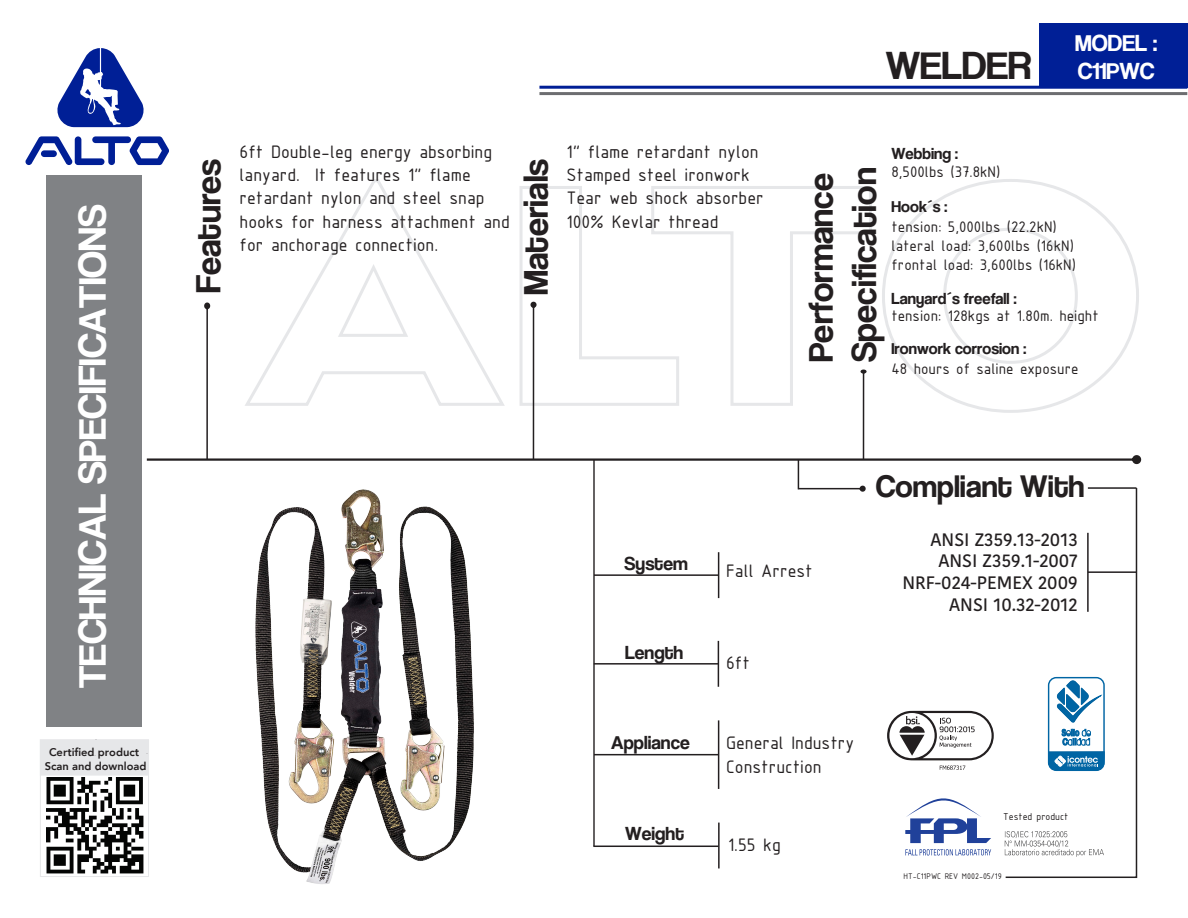
<style>
.page{position:relative;width:1188px;height:918px;background:#fff}
.page>*{position:absolute;margin:0;border:0;box-sizing:border-box;transform-origin:0 0}
.t1{font:40.5px "Coolvetica Rg";color:#231f20}
.t2{font:40.35px "Coolvetica Rg";color:#fff}
.t3{font:36px/43.2px "Coolvetica Rg";color:#231f20}
.t4{font:32.25px "Coolvetica Rg";color:#231f20}
.t5{font:24px/28.8px "Coolvetica Rg";color:#fff}
.t6{font:19.5px/23.4px "ISOCPEUR";color:#231f20}
.t7{font:19.5px "Coolvetica Rg";color:#231f20}
.t8{font:500 18px/21.6px "Kohinoor Bangla";color:#231f20;text-align:right}
.t9{font:16.5px/19.2px "ISOCPEUR";color:#231f20}
.t10{font:16.5px "Coolvetica Rg";color:#231f20}
.t11{font:800 11.1px/14.1px "Avenir";color:#231f20;text-align:center}
.t12{font:10.8px "ISOCPEUR";color:#231f20}
.t13{font:8.85px "ISOCPEUR";color:#231f20}
</style>
<div class="page">
<div style="left:1040px;top:23px;width:148px;height:65px;background:#001f96"></div>
<svg style="left:26px;top:136px;width:143px;height:29px"></svg>
<svg style="left:57px;top:48px;width:87px;height:79px"></svg>
<svg style="left:304px;top:179px;width:835px;height:123px"></svg>
<hr style="left:593px;top:460px;width:2px;height:386px;background:#231f20">
<hr style="left:718px;top:552px;width:1px;height:46px;background:#231f20">
<hr style="left:594px;top:574px;width:125px;height:2px;background:#231f20">
<hr style="left:594px;top:663px;width:124px;height:2px;background:#231f20">
<hr style="left:594px;top:754px;width:125px;height:1px;background:#231f20">
<hr style="left:593px;top:846px;width:126px;height:1px;background:#231f20">
<hr style="left:718px;top:641px;width:1px;height:46px;background:#231f20">
<hr style="left:718px;top:720px;width:1px;height:69px;background:#231f20">
<hr style="left:718px;top:823px;width:2px;height:45px;background:#231f20">
<svg style="left:147px;top:302px;width:994px;height:190px"></svg>
<svg style="left:1004px;top:487px;width:134px;height:391px"></svg>
<hr style="left:539px;top:86px;width:648px;height:3px;background:#001f96">
<hr style="left:539px;top:92px;width:648px;height:3px;background:#6c6d70">
<hr style="left:1087px;top:533px;width:2px;height:79px;background:#231f20">
<hr style="left:1088px;top:571px;width:48px;height:2px;background:#231f20">
<svg style="left:905px;top:849px;width:86px;height:7px"></svg>
<svg style="left:905px;top:798px;width:86px;height:45px"></svg>
<svg style="left:1005px;top:831px;width:99px;height:26px"></svg>
<svg style="left:1057px;top:681px;width:44px;height:41px"></svg>
<svg style="left:1062px;top:729px;width:29px;height:16px"></svg>
<svg style="left:1049px;top:752px;width:55px;height:18px"></svg>
<div style="left:1048px;top:677px;width:57px;height:94px;border:1px solid #0065a4;border-radius:8px"></div>
<svg style="left:887px;top:711px;width:107px;height:59px"></svg>
<div style="left:47px;top:176px;width:95px;height:551px;background:#808285"></div>
<div style="left:40px;top:740px;width:109px;height:137px;border:1px solid #e6e7e9"></div>
<div style="left:40px;top:740px;width:109px;height:35px;background:#e6e7e9"></div>
<img style="left:46px;top:777px;width:97px;height:97px">
<img style="left:225px;top:476px;width:278px;height:408px">
<h2 class="t2" style="left:69px;top:688px;width:485px;rotate:-90deg">TECHNICAL SPECIFICATIONS</h2>
<p class="t11" style="left:45px;top:745px;width:103px">Certified product<br>Scan and download</p>
<h1 class="t1" style="left:886px;top:41px;width:147px">WELDER</h1>
<p class="t5" style="left:1075px;top:28px;width:84px">MODEL :<br>C11PWC</p>
<p class="t6" style="left:240px;top:139px;width:272px">6ft Double-leg energy absorbing lanyard. It features 1" flame retardant nylon and steel snap hooks for harness attachment and for anchorage connection.</p>
<p class="t6" style="left:566px;top:139px;width:199px">1" flame retardant nylon<br>Stamped steel ironwork<br>Tear web shock absorber<br>100% Kevlar thread</p>
<p class="t10" style="left:891px;top:144px;width:68px">Webbing :</p>
<p class="t9" style="left:891px;top:162px;width:110px">8,500lbs (37.8kN)</p>
<p class="t10" style="left:892px;top:196px;width:57px">Hook´s :</p>
<p class="t9" style="left:892px;top:216px;width:186px">tension: 5,000lbs (22.2kN) lateral load: 3,600lbs (16kN) frontal load: 3,600lbs (16kN)</p>
<p class="t10" style="left:892px;top:289px;width:126px">Lanyard´s freefall :</p>
<p class="t9" style="left:891px;top:306px;width:209px">tension: 128kgs at 1.80m. height</p>
<p class="t10" style="left:892px;top:339px;width:136px">Ironwork corrosion :</p>
<p class="t9" style="left:891px;top:359px;width:189px">48 hours of saline exposure</p>
<h3 class="t3" style="left:187px;top:293px;width:136px;rotate:-90deg">Features</h3>
<h3 class="t3" style="left:514px;top:295px;width:138px;rotate:-90deg">Materials</h3>
<h3 class="t3" style="left:799px;top:362px;width:196px;rotate:-90deg">Performance<br>Specification</h3>
<p class="t7" style="left:625px;top:552px;width:65px">System</p>
<p class="t7" style="left:625px;top:641px;width:60px">Length</p>
<p class="t7" style="left:611px;top:731px;width:80px">Appliance</p>
<p class="t7" style="left:625px;top:822px;width:61px">Weight</p>
<p class="t6" style="left:726px;top:559px;width:88px">Fall Arrest</p>
<p class="t6" style="left:726px;top:651px;width:25px">6ft</p>
<h3 class="t4" style="left:876px;top:467px;width:210px">Compliant With</h3>
<p class="t8" style="left:902px;top:528px;width:177px">ANSI Z359.13-2013<br>ANSI Z359.1-2007<br>NRF-024-PEMEX 2009<br>ANSI 10.32-2012</p>
<p class="t6" style="left:726px;top:731px;width:130px">General Industry<br>Construction</p>
<p class="t6" style="left:728px;top:832px;width:54px">1.55 kg</p>
<p class="t12" style="left:1003px;top:809px;width:67px">Tested product</p>
<p class="t13" style="left:904px;top:870px;width:100px">HT-C11PWC REV M002-05/19</p>
</div>
